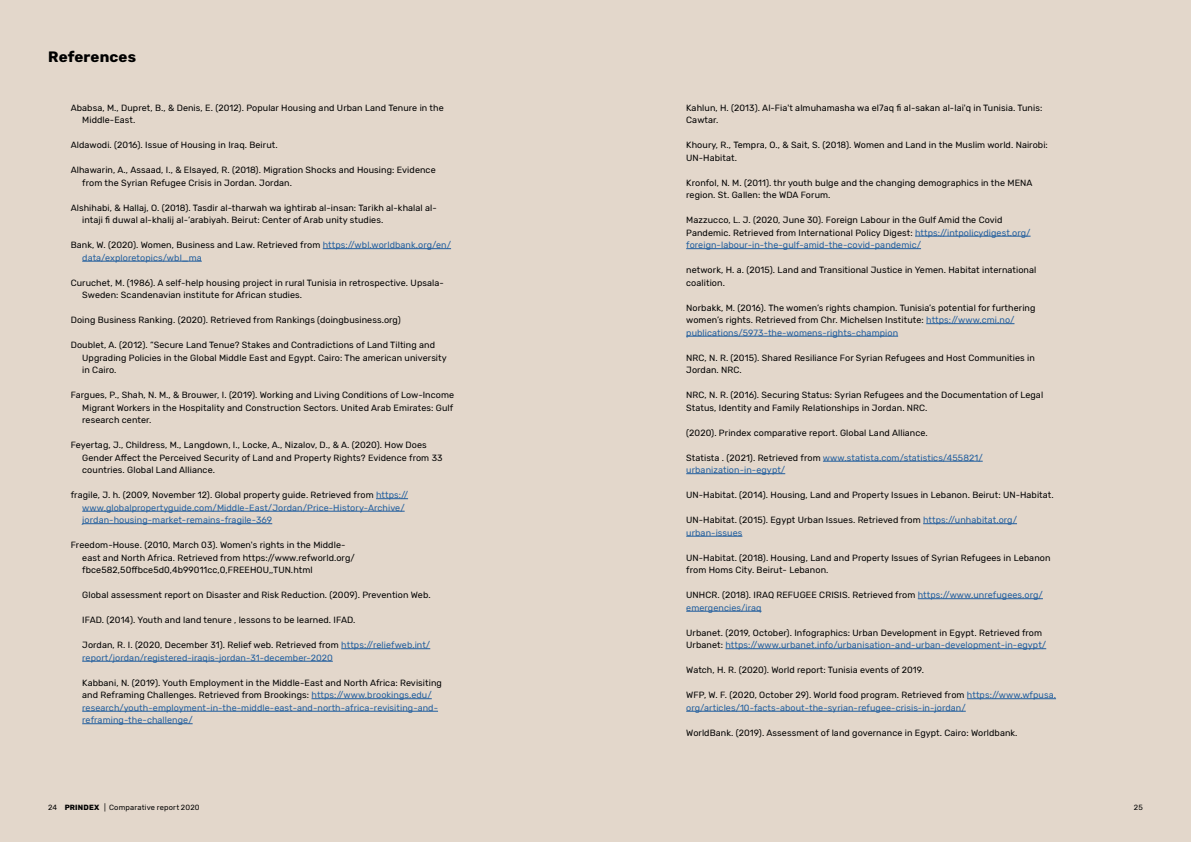
<style>
.page{position:relative;width:1191px;height:842px;background:#fff}
.page>*{position:absolute;margin:0;border:0;box-sizing:border-box;transform-origin:0 0}
.t1{font:700 15px "Rubik";letter-spacing:.01em;color:#000}
.t2{font:9px/12.5px "Rubik";letter-spacing:.01em;color:#000}
.t3{font:9px/12.5px "Rubik";letter-spacing:.01em;color:#215e9e}
.t4{font:7.5px "Rubik";letter-spacing:.02em;color:#000}
.s1{color:#000}
.s2{color:#215e9e}
.s3{font-weight:700}
</style>
<div class="page">
<div style="left:0;top:0;width:595px;height:842px;background:#e3d7cb"></div>
<div style="left:595px;top:0;width:596px;height:842px;background:#e3d7cb"></div>
<hr style="left:915px;top:236px;width:115px;height:1px;background:#215e9e">
<hr style="left:686px;top:248px;width:235px;height:1px;background:#215e9e">
<hr style="left:926px;top:323px;width:88px;height:1px;background:#215e9e">
<hr style="left:686px;top:336px;width:212px;height:1px;background:#215e9e">
<hr style="left:823px;top:461px;width:159px;height:1px;background:#215e9e">
<hr style="left:686px;top:473px;width:99px;height:1px;background:#215e9e">
<hr style="left:923px;top:523px;width:94px;height:1px;background:#215e9e">
<hr style="left:686px;top:536px;width:56px;height:1px;background:#215e9e">
<hr style="left:917px;top:598px;width:126px;height:1px;background:#215e9e">
<hr style="left:686px;top:611px;width:75px;height:1px;background:#215e9e">
<hr style="left:725px;top:648px;width:321px;height:1px;background:#215e9e">
<hr style="left:967px;top:698px;width:89px;height:1px;background:#215e9e">
<hr style="left:686px;top:711px;width:279px;height:1px;background:#215e9e">
<hr style="left:323px;top:248px;width:128px;height:1px;background:#215e9e">
<hr style="left:82px;top:261px;width:120px;height:1px;background:#215e9e">
<hr style="left:376px;top:498px;width:32px;height:1px;background:#215e9e">
<hr style="left:82px;top:511px;width:323px;height:1px;background:#215e9e">
<hr style="left:82px;top:523px;width:190px;height:1px;background:#215e9e">
<hr style="left:341px;top:648px;width:89px;height:1px;background:#215e9e">
<hr style="left:82px;top:661px;width:251px;height:1px;background:#215e9e">
<hr style="left:311px;top:698px;width:121px;height:1px;background:#215e9e">
<hr style="left:82px;top:711px;width:356px;height:1px;background:#215e9e">
<hr style="left:82px;top:723px;width:111px;height:1px;background:#215e9e">
<h1 class="t1" style="left:48px;top:48px;width:89px">References</h1>
<p class="t2" style="left:82px;top:102px;width:363px;text-indent:-12px">Ababsa, M., Dupret, B., &amp; Denis, E. (2012). Popular Housing and Urban Land Tenure in the<br>Middle-East.</p>
<p class="t2" style="left:71px;top:139px;width:208px">Aldawodi. (2016). Issue of Housing in Iraq. Beirut.</p>
<p class="t2" style="left:82px;top:164px;width:355px;text-indent:-12px">Alhawarin, A., Assaad, I., &amp; Elsayed, R. (2018). Migration Shocks and Housing: Evidence from the Syrian Refugee Crisis in Jordan. Jordan.</p>
<p class="t2" style="left:82px;top:202px;width:356px;text-indent:-12px">Alshihabi, &amp; Hallaj, O. (2018). Tasdir al-tharwah wa ightirab al-insan: Tarikh al-khalal al&shy;intaji fi duwal al-khalij al-‘arabiyah. Beirut: Center of Arab unity studies.</p>
<p class="t3" style="left:82px;top:239px;width:370px;text-indent:-12px"><span class="s1">Bank, W. (2020). Women, Business and Law. Retrieved from</span> https://wbl.worldbank.org/en/ data/exploretopics/wbl_ma</p>
<p class="t2" style="left:82px;top:277px;width:363px;text-indent:-12px">Curuchet, M. (1986). A self-help housing project in rural Tunisia in retrospective. Upsala-<br>Sweden: Scandenavian institute for African studies.</p>
<p class="t2" style="left:71px;top:314px;width:331px">Doing Business Ranking. (2020). Retrieved from Rankings (doingbusiness.org)</p>
<p class="t2" style="left:82px;top:339px;width:366px;text-indent:-12px">Doublet, A. (2012). “Secure Land Tenue? Stakes and Contradictions of Land Tilting and<br>Upgrading Policies in the Global Middle East and Egypt. Cairo: The american university in Cairo.</p>
<p class="t2" style="left:82px;top:389px;width:373px;text-align:justify;text-indent:-12px">Fargues, P., Shah, N. M., &amp; Brouwer, I. (2019). Working and Living Conditions of Low-Income Migrant Workers in the Hospitality and Construction Sectors. United Arab Emirates: Gulf research center.</p>
<p class="t2" style="left:82px;top:439px;width:362px;text-indent:-12px">Feyertag, J., Childress, M., Langdown, I., Locke, A., Nizalov, D., &amp; A. (2020). How Does<br>Gender Affect the Perceived Security of Land and Property Rights? Evidence from 33 countries. Global Land Alliance.</p>
<p class="t3" style="left:82px;top:489px;width:327px;text-indent:-12px"><span class="s1">fragile, J. h. (2009, November 12). Global property guide. Retrieved from</span> https:// www.globalpropertyguide.com/Middle-East/Jordan/Price-History-Archive/ jordan-housing-market-remains-fragile-369</p>
<p class="t2" style="left:82px;top:539px;width:274px;text-indent:-12px">Freedom-House. (2010, March 03). Women's rights in the Middle&shy;east and North Africa. Retrieved from https://www.refworld.org/ fbce582,50ffbce5d0,4b99011cc,0,FREEHOU,,TUN.html</p>
<p class="t2" style="left:82px;top:589px;width:350px">Global assessment report on Disaster and Risk Reduction. (2009). Prevention Web.</p>
<p class="t2" style="left:82px;top:614px;width:275px">IFAD. (2014). Youth and land tenure , lessons to be learned. IFAD.</p>
<p class="t3" style="left:82px;top:639px;width:349px"><span class="s1">Jordan, R. I. (2020, December 31). Relief web. Retrieved from</span> https://reliefweb.int/ report/jordan/registered-iraqis-jordan-31-december-2020</p>
<p class="t3" style="left:82px;top:677px;width:361px"><span class="s1">Kabbani, N. (2019). Youth Employment in the Middle-East and North Africa: Revisiting and Reframing Challenges. Retrieved from Brookings:</span> https://www.brookings.edu/ research/youth-employment-in-the-middle-east-and-north-africa-revisiting-and&shy;reframing-the-challenge/</p>
<p class="t2" style="left:686px;top:102px;width:357px">Kahlun, H. (2013). Al-Fia't almuhamasha wa el7aq fi al-sakan al-lai'q in Tunisia. Tunis:<br>Cawtar.</p>
<p class="t2" style="left:686px;top:139px;width:363px">Khoury, R., Tempra, O., &amp; Sait, S. (2018). Women and Land in the Muslim world. Nairobi:<br>UN-Habitat.</p>
<p class="t2" style="left:686px;top:177px;width:348px">Kronfol, N. M. (2011). thr youth bulge and the changing demographics in the MENA region. St. Gallen: the WDA Forum.</p>
<p class="t2" style="left:686px;top:214px;width:346px">Mazzucco, L. J. (2020, June 30). Foreign Labour in the Gulf Amid the Covid<br>Pandemic. Retrieved from International Policy Digest: <span class="s2">https://intpolicydigest.org/ foreign-labour-in-the-gulf-amid-the-covid-pandemic/</span></p>
<p class="t2" style="left:686px;top:264px;width:352px">network, H. a. (2015). Land and Transitional Justice in Yemen. Habitat international coalition.</p>
<p class="t2" style="left:686px;top:302px;width:351px">Norbakk, M. (2016). The women’s rights champion. Tunisia’s potential for furthering women’s rights. Retrieved from Chr. Michelsen Institute: <span class="s2">https://www.cmi.no/ publications/5973-the-womens-rights-champion</span></p>
<p class="t2" style="left:686px;top:352px;width:350px">NRC, N. R. (2015). Shared Resiliance For Syrian Refugees and Host Communities in<br>Jordan. NRC.</p>
<p class="t2" style="left:686px;top:389px;width:358px">NRC, N. R. (2016). Securing Status: Syrian Refugees and the Documentation of Legal<br>Status, Identity and Family Relationships in Jordan. NRC.</p>
<p class="t2" style="left:686px;top:427px;width:243px">(2020). Prindex comparative report. Global Land Alliance.</p>
<p class="t3" style="left:686px;top:452px;width:298px"><span class="s1">Statista . (2021). Retrieved from</span> www.statista.com/statistics/455821/ urbanization-in-egypt/</p>
<p class="t2" style="left:686px;top:489px;width:369px">UN-Habitat. (2014). Housing, Land and Property Issues in Lebanon. Beirut: UN-Habitat.</p>
<p class="t2" style="left:686px;top:514px;width:332px">UN-Habitat. (2015). Egypt Urban Issues. Retrieved from <span class="s2">https://unhabitat.org/ urban-issues</span></p>
<p class="t2" style="left:686px;top:552px;width:366px">UN-Habitat. (2018). Housing, Land and Property Issues of Syrian Refugees in Lebanon from Homs City. Beirut- Lebanon.</p>
<p class="t2" style="left:686px;top:589px;width:358px">UNHCR. (2018). IRAQ REFUGEE CRISIS. Retrieved from <span class="s2">https://www.unrefugees.org/ emergencies/iraq</span></p>
<p class="t2" style="left:686px;top:627px;width:361px">Urbanet. (2019, October). Infographics: Urban Development in Egypt. Retrieved from<br>Urbanet: <span class="s2">https://www.urbanet.info/urbanisation-and-urban-development-in-egypt/</span></p>
<p class="t2" style="left:686px;top:664px;width:239px">Watch, H. R. (2020). World report: Tunisia events of 2019.</p>
<p class="t3" style="left:686px;top:689px;width:371px"><span class="s1">WFP, W. F. (2020, October 29). World food program. Retrieved from</span> https://www.wfpusa. org/articles/10-facts-about-the-syrian-refugee-crisis-in-jordan/</p>
<p class="t2" style="left:686px;top:727px;width:333px">WorldBank. (2019). Assessment of land governance in Egypt. Cairo: Worldbank.</p>
<p class="t4" style="left:48px;top:803px;width:153px">24 <span class="s3">PRINDEX</span> | Comparative report 2020</p>
<p class="t4" style="left:1133px;top:803px;width:10px">25</p>
</div>
